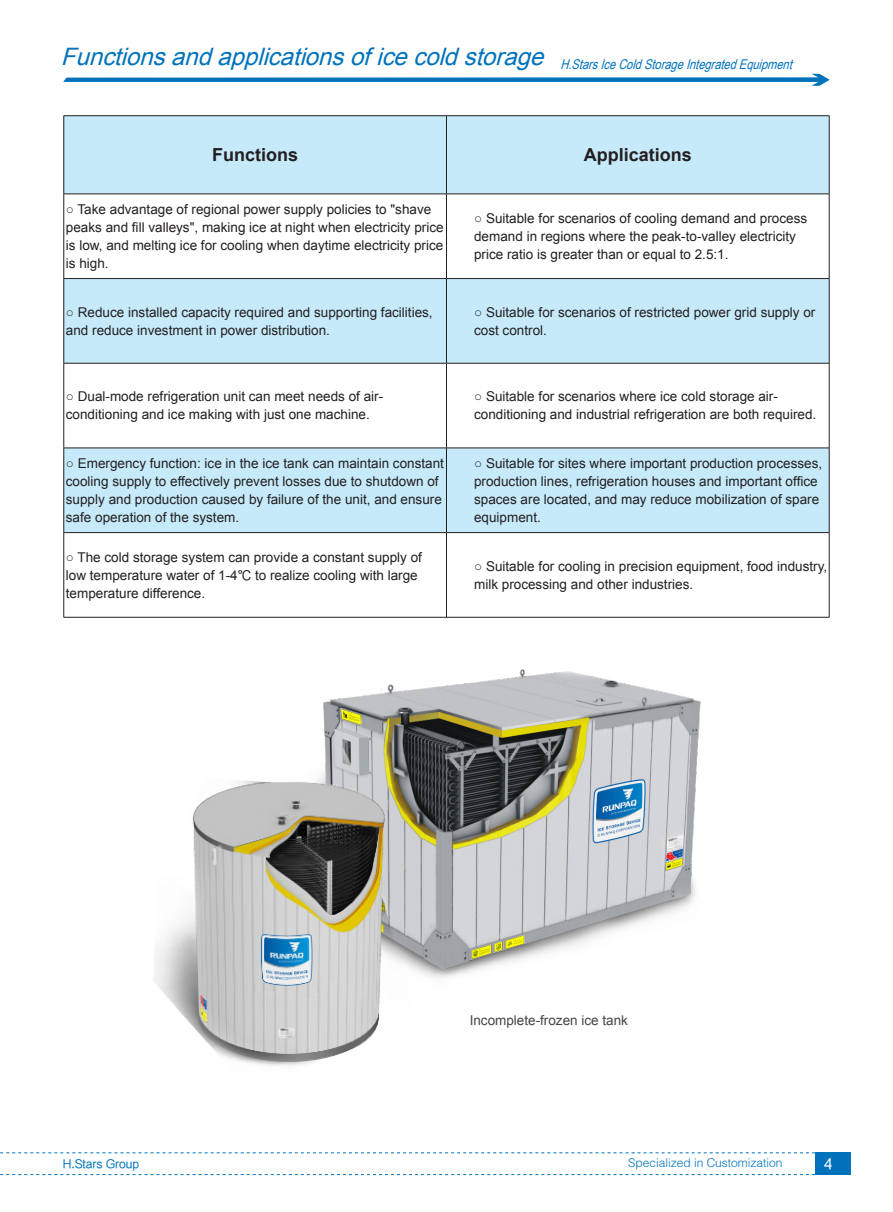
<style>
.page{position:relative;width:893px;height:1212px;background:#fff}
.page>*{position:absolute;margin:0;border:0;box-sizing:border-box;transform-origin:0 0}
._1级{font:italic 24px "Arial";color:#0072bc}
.表格标题{font:700 18px "Arial";color:#231f20}
.t1{font:15px "FZHTK GBK1 0";color:#fff}
.表格标题-2{font:13.5px/18px "Arial";color:#231f20}
.注文{font:13.5px "Arial";color:#464646}
.t2{font:12px "FZZDXJW GB1 0";color:#0072bc}
.t3{font:12px "FZHTK GBK1 0";color:#0072bc}
.s1{font-family:"FZHTK GBK1 0"}
</style>
<div class="page">
<div style="left:815px;top:1152px;width:36px;height:23px;background:#0072bc"></div>
<svg style="left:0;top:1152px;width:815px;height:1px"></svg>
<svg style="left:0;top:1174px;width:815px;height:1px"></svg>
<svg style="left:63px;top:74px;width:767px;height:12px"></svg>
<div style="left:65px;top:116px;width:764px;height:78px;background:#c6eafa"></div>
<svg style="left:65px;top:195px;width:764px;height:422px"></svg>
<hr style="left:64px;top:115px;width:382px;height:1px;background:#231f20">
<hr style="left:64px;top:116px;width:1px;height:78px;background:#231f20">
<hr style="left:446px;top:115px;width:383px;height:1px;background:#231f20">
<hr style="left:446px;top:116px;width:1px;height:78px;background:#231f20">
<hr style="left:829px;top:116px;width:1px;height:78px;background:#231f20">
<hr style="left:64px;top:194px;width:382px;height:1px;background:#231f20">
<hr style="left:64px;top:194px;width:1px;height:84px;background:#231f20">
<hr style="left:446px;top:194px;width:383px;height:1px;background:#231f20">
<hr style="left:446px;top:194px;width:1px;height:84px;background:#231f20">
<hr style="left:829px;top:194px;width:1px;height:84px;background:#231f20">
<hr style="left:64px;top:278px;width:382px;height:1px;background:#231f20">
<hr style="left:64px;top:279px;width:1px;height:84px;background:#231f20">
<hr style="left:446px;top:278px;width:383px;height:1px;background:#231f20">
<hr style="left:446px;top:279px;width:1px;height:84px;background:#231f20">
<hr style="left:829px;top:279px;width:1px;height:84px;background:#231f20">
<hr style="left:64px;top:363px;width:382px;height:1px;background:#231f20">
<hr style="left:64px;top:363px;width:1px;height:85px;background:#231f20">
<hr style="left:446px;top:363px;width:383px;height:1px;background:#231f20">
<hr style="left:446px;top:363px;width:1px;height:85px;background:#231f20">
<hr style="left:829px;top:363px;width:1px;height:85px;background:#231f20">
<hr style="left:64px;top:448px;width:382px;height:1px;background:#231f20">
<hr style="left:64px;top:448px;width:1px;height:84px;background:#231f20">
<hr style="left:446px;top:448px;width:383px;height:1px;background:#231f20">
<hr style="left:446px;top:448px;width:1px;height:84px;background:#231f20">
<hr style="left:829px;top:448px;width:1px;height:84px;background:#231f20">
<hr style="left:64px;top:532px;width:382px;height:1px;background:#231f20">
<hr style="left:64px;top:533px;width:1px;height:84px;background:#231f20">
<hr style="left:446px;top:532px;width:383px;height:1px;background:#231f20">
<hr style="left:446px;top:533px;width:1px;height:84px;background:#231f20">
<hr style="left:829px;top:533px;width:1px;height:84px;background:#231f20">
<hr style="left:64px;top:617px;width:382px;height:1px;background:#231f20">
<hr style="left:446px;top:617px;width:383px;height:1px;background:#231f20">
<img style="left:323px;top:669px;width:378px;height:309px">
<img style="left:154px;top:737px;width:260px;height:329px">
<p class="_1级" style="left:61px;top:40px;width:737px">Functionsandapplicationsoficecoldstorage <sub>H.StarsIceColdStorageIntegratedEquipment</sub></p>
<p class="表格标题" style="left:212px;top:143px;width:88px">Functions</p>
<p class="表格标题" style="left:584px;top:143px;width:110px">Applications</p>
<p class="表格标题-2" style="left:66px;top:200px;width:379px">○ Take advantage of regional power supply policies to "shave peaks and fill valleys", making ice at night when electricity price is low, and melting ice for cooling when daytime electricity price is high.</p>
<p class="表格标题-2" style="left:474px;top:209px;width:335px">○ Suitable for scenarios of cooling demand and process demand in regions where the peak-to-valley electricity price ratio is greater than or equal to 2.5:1.</p>
<p class="表格标题-2" style="left:66px;top:303px;width:368px">○ Reduce installed capacity required and supporting facilities, and reduce investment in power distribution.</p>
<p class="表格标题-2" style="left:474px;top:303px;width:343px">○ Suitable for scenarios of restricted power grid supply or cost control.</p>
<p class="表格标题-2" style="left:66px;top:388px;width:319px">○ Dual-mode refrigeration unit can meet needs of air&shy;conditioning and ice making with just one machine.</p>
<p class="表格标题-2" style="left:474px;top:388px;width:344px">○ Suitable for scenarios where ice cold storage air&shy;conditioning and industrial refrigeration are both required.</p>
<p class="表格标题-2" style="left:66px;top:454px;width:380px">○ Emergency function: ice in the ice tank can maintain constant cooling supply to effectively prevent losses due to shutdown of supply and production caused by failure of the unit, and ensure safe operation of the system.</p>
<p class="表格标题-2" style="left:474px;top:454px;width:350px">○ Suitable for sites where important production processes, production lines, refrigeration houses and important office spaces are located, and may reduce mobilization of spare equipment.</p>
<p class="表格标题-2" style="left:66px;top:548px;width:358px">○ The cold storage system can provide a constant supply of low temperature water of 1-4<span class="s1">℃</span> to realize cooling with large temperature difference.</p>
<p class="表格标题-2" style="left:474px;top:557px;width:355px">○ Suitable for cooling in precision equipment, food industry, milk processing and other industries.</p>
<p class="注文" style="left:470px;top:1011px;width:160px">Incomplete-frozen ice tank</p>
<p class="t3" style="left:63px;top:1157px;width:78px">H.Stars Group</p>
<p class="t2" style="left:628px;top:1156px;width:156px">Specialized in Customization</p>
<p class="t1" style="left:824px;top:1156px;width:10px">4</p>
</div>
